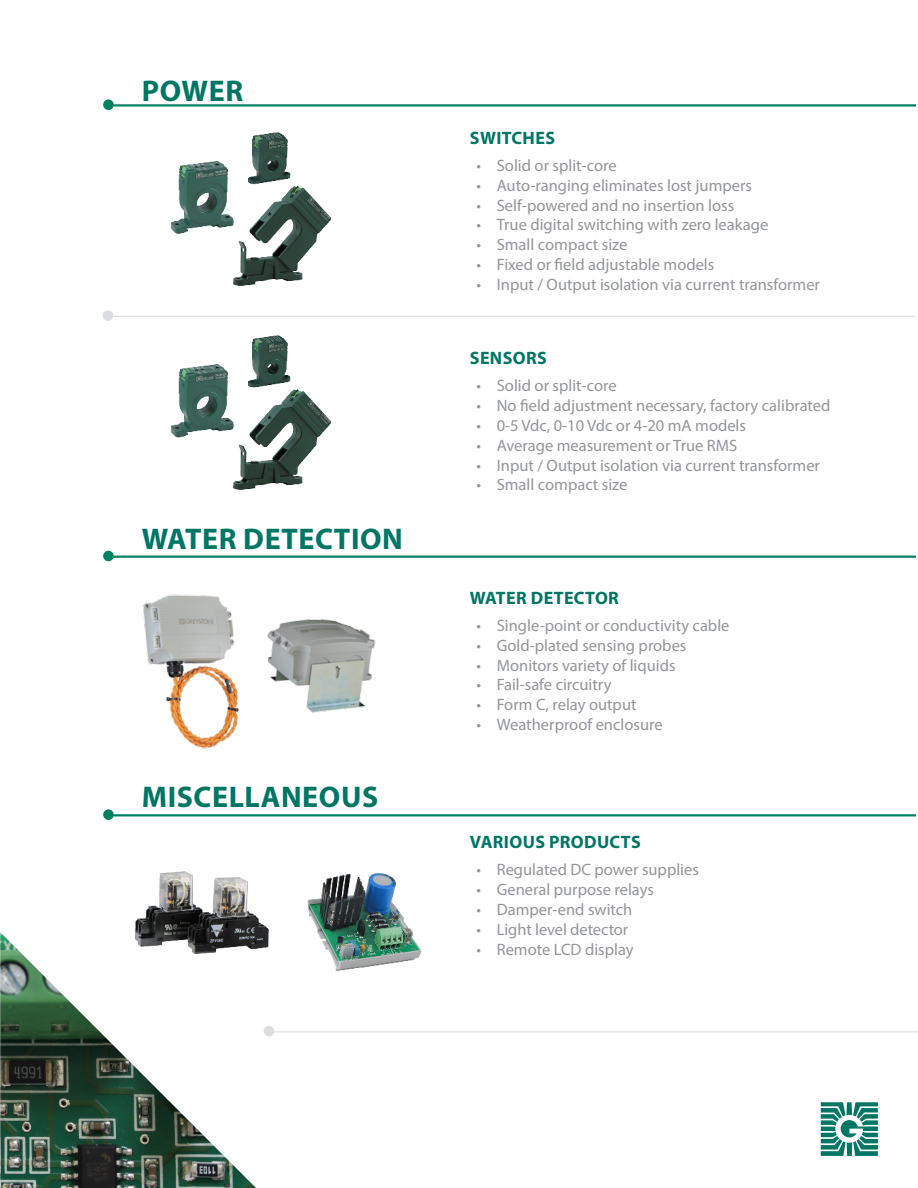
<style>
.page{position:relative;width:918px;height:1188px;background:#fff}
.page>*{position:absolute;margin:0;border:0;box-sizing:border-box;transform-origin:0 0}
.t1{font:700 30px "Myriad Pro";letter-spacing:.02em;color:#007665}
.t2{font:700 18px "Myriad Pro";letter-spacing:.02em;color:#007665}
.t3{font:16.5px "Myriad Pro";color:#939598}
</style>
<div class="page">
<svg style="left:821px;top:1102px;width:57px;height:54px"></svg>
<svg style="left:102px;top:98px;width:13px;height:14px"></svg>
<div style="left:100px;top:96px;width:17px;height:17px;border:3px solid #fff;border-radius:50%"></div>
<hr style="left:110px;top:104px;width:806px;height:3px;background:#008164">
<div style="left:101px;top:309px;width:14px;height:13px;background:#dcdddf;border-radius:50%"></div>
<div style="left:100px;top:307px;width:16px;height:17px;border:3px solid #fff;border-radius:50%"></div>
<hr style="left:109px;top:316px;width:806px;height:1px;background:#dcdddf">
<svg style="left:277px;top:1032px;width:641px;height:1px"></svg>
<div style="left:262px;top:1024px;width:14px;height:14px;background:#dcdddf;border-radius:50%"></div>
<div style="left:261px;top:1023px;width:16px;height:16px;border:3px solid #fff;border-radius:50%"></div>
<hr style="left:270px;top:1031px;width:648px;height:1px;background:#dcdddf">
<svg style="left:117px;top:555px;width:799px;height:1px"></svg>
<div style="left:102px;top:549px;width:13px;height:14px;background:#008164;border-radius:50%"></div>
<div style="left:100px;top:548px;width:17px;height:16px;border:3px solid #fff;border-radius:50%"></div>
<hr style="left:110px;top:556px;width:806px;height:2px;background:#008164">
<svg style="left:117px;top:816px;width:799px;height:1px"></svg>
<svg style="left:102px;top:808px;width:13px;height:13px"></svg>
<div style="left:100px;top:806px;width:17px;height:17px;border:3px solid #fff;border-radius:50%"></div>
<hr style="left:110px;top:814px;width:806px;height:2px;background:#008164">
<img style="left:170px;top:132px;width:161px;height:154px">
<img style="left:307px;top:873px;width:115px;height:98px">
<img style="left:135px;top:871px;width:134px;height:78px">
<img style="left:143px;top:594px;width:95px;height:155px">
<img style="left:237px;top:608px;width:139px;height:114px">
<img style="left:170px;top:335px;width:162px;height:155px">
<img style="left:1px;top:932px;width:255px;height:256px">
<img style="left:0;top:932px;width:1px;height:256px">
<h1 class="t1" style="left:142px;top:71px;width:103px">POWER</h1>
<h1 class="t1" style="left:142px;top:519px;width:263px">WATER DETECTION</h1>
<h1 class="t1" style="left:142px;top:778px;width:238px">MISCELLANEOUS</h1>
<p class="t2" style="left:470px;top:126px;width:87px">SWITCHES</p>
<p class="t3" style="left:477px;top:155px;width:142px">• Solid or split-core</p>
<p class="t3" style="left:477px;top:175px;width:277px">• Auto-ranging eliminates lost jumpers</p>
<p class="t3" style="left:477px;top:195px;width:259px">• Self-powered and no insertion loss</p>
<p class="t3" style="left:477px;top:215px;width:293px">• True digital switching with zero leakage</p>
<p class="t3" style="left:477px;top:234px;width:153px">• Small compact size</p>
<p class="t3" style="left:477px;top:254px;width:239px">• Fixed or field adjustable models</p>
<p class="t3" style="left:477px;top:274px;width:345px">• Input / Output isolation via current transformer</p>
<p class="t2" style="left:470px;top:347px;width:78px">SENSORS</p>
<p class="t3" style="left:477px;top:376px;width:142px">• Solid or split-core</p>
<p class="t3" style="left:477px;top:396px;width:356px">• No field adjustment necessary, factory calibrated</p>
<p class="t3" style="left:477px;top:415px;width:271px">• 0-5 Vdc, 0-10 Vdc or 4-20 mA models</p>
<p class="t3" style="left:477px;top:435px;width:262px">• Average measurement or True RMS</p>
<p class="t3" style="left:477px;top:455px;width:345px">• Input / Output isolation via current transformer</p>
<p class="t3" style="left:477px;top:475px;width:153px">• Small compact size</p>
<p class="t2" style="left:470px;top:586px;width:151px">WATER DETECTOR</p>
<p class="t3" style="left:477px;top:615px;width:255px">• Single-point or conductivity cable</p>
<p class="t3" style="left:477px;top:635px;width:212px">• Gold-plated sensing probes</p>
<p class="t3" style="left:477px;top:655px;width:201px">• Monitors variety of liquids</p>
<p class="t3" style="left:477px;top:675px;width:137px">• Fail-safe circuitry</p>
<p class="t3" style="left:477px;top:694px;width:162px">• Form C, relay output</p>
<p class="t3" style="left:477px;top:714px;width:188px">• Weatherproof enclosure</p>
<p class="t2" style="left:470px;top:831px;width:172px">VARIOUS PRODUCTS</p>
<p class="t3" style="left:477px;top:860px;width:224px">• Regulated DC power supplies</p>
<p class="t3" style="left:477px;top:879px;width:179px">• General purpose relays</p>
<p class="t3" style="left:477px;top:899px;width:157px">• Damper-end switch</p>
<p class="t3" style="left:477px;top:919px;width:153px">• Light level detector</p>
<p class="t3" style="left:477px;top:939px;width:159px">• Remote LCD display</p>
</div>
